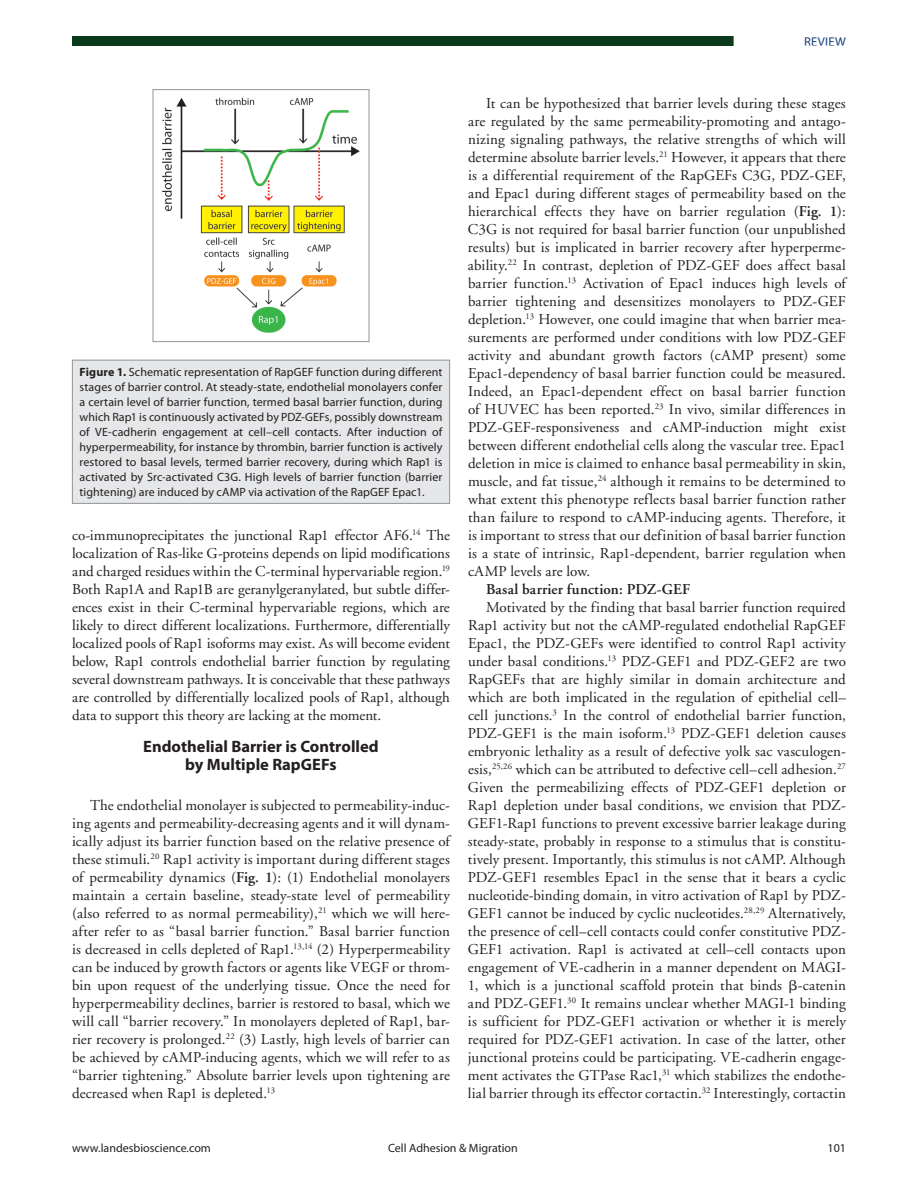
<style>
.page{position:relative;width:918px;height:1188px;background:#fff}
.page>*{position:absolute;margin:0;border:0;box-sizing:border-box;transform-origin:0 0}
.t1{font:700 16.5px/18px "Myriad Pro";color:#231f20;text-align:center}
.t2{font:15px/18px "Adobe Garamond";letter-spacing:.005em;color:#231f20;text-align:justify}
.t3{font:600 15px "Adobe Garamond";letter-spacing:.015em;color:#231f20}
.t4{font:12.75px "Myriad Pro";letter-spacing:.02em;color:#193f7c}
.t5{font:12px/15px "Myriad Pro";color:#231f20;text-align:justify}
.s1{font-weight:700}
.s2{font-weight:600}
.s3{font-family:"Universal Std Greekw Math Pi"}
</style>
<div class="page">
<div style="left:72px;top:36px;width:774px;height:10px;background:#0b3b1c"></div>
<svg style="left:733px;top:36px;width:113px;height:10px"></svg>
<div style="left:72px;top:360px;width:378px;height:143px;background:#e6e7e9"></div>
<div style="left:72px;top:360px;width:378px;height:144px;border:1px solid #939598"></div>
<img style="left:162px;top:97px;width:198px;height:236px">
<div style="left:153px;top:89px;width:216px;height:253px;border:1px solid #939598"></div>
<p class="t4" style="left:804px;top:33px;width:43px">Review</p>
<p class="t5" style="left:80px;top:365px;width:365px"><span class="s1">Figure 1.</span> Schematic representation of RapGEF function during different stages of barrier control. At steady-state, endothelial monolayers confer a certain level of barrier function, termed basal barrier function, during which Rap1 is continuously activated by PDZ-GEFs, possibly downstream of VE-cadherin engagement at cell–cell contacts. After induction of hyperpermeability, for instance by thrombin, barrier function is actively restored to basal levels, termed barrier recovery, during which Rap1 is activated by Src-activated C3G. High levels of barrier function (barrier tightening) are induced by cAMP via activation of the RapGEF Epac1.</p>
<p class="t2" style="left:72px;top:527px;width:379px">co-immunoprecipitates the junctional Rap1 effector AF6.<sup>14</sup> The localization of Ras-like G-proteins depends on lipid modifications and charged residues within the C-terminal hypervariable region.<sup>19<br></sup>Both Rap1A and Rap1B are geranylgeranylated, but subtle differ&shy;ences exist in their C-terminal hypervariable regions, which are likely to direct different localizations. Furthermore, differentially localized pools of Rap1 isoforms may exist. As will become evident below, Rap1 controls endothelial barrier function by regulating several downstream pathways. It is conceivable that these pathways are controlled by differentially localized pools of Rap1, although data to support this theory are lacking at the moment.</p>
<p class="t1" style="left:143px;top:737px;width:237px">Endothelial Barrier is Controlled by Multiple RapGEFs</p>
<p class="t2" style="left:72px;top:797px;width:380px;text-indent:18px">The endothelial monolayer is subjected to permeability-induc&shy;ing agents and permeability-decreasing agents and it will dynam&shy;ically adjust its barrier function based on the relative presence of these stimuli.<sup>20</sup> Rap1 activity is important during different stages of permeability dynamics (<span class="s2">Fig. 1</span>): (1) Endothelial monolayers maintain a certain baseline, steady-state level of permeability (also referred to as normal permeability),<sup>21</sup> which we will here&shy;after refer to as “basal barrier function.” Basal barrier function is decreased in cells depleted of Rap1.<sup>13,14</sup> (2) Hyperpermeability can be induced by growth factors or agents like VEGF or throm&shy;bin upon request of the underlying tissue. Once the need for hyperpermeability declines, barrier is restored to basal, which we will call “barrier recovery.” In monolayers depleted of Rap1, bar&shy;rier recovery is prolonged.<sup>22</sup> (3) Lastly, high levels of barrier can be achieved by cAMP-inducing agents, which we will refer to as “barrier tightening.” Absolute barrier levels upon tightening are decreased when Rap1 is depleted.<sup>13</sup></p>
<p class="t2" style="left:468px;top:95px;width:380px;text-indent:18px">It can be hypothesized that barrier levels during these stages are regulated by the same permeability-promoting and antago&shy;nizing signaling pathways, the relative strengths of which will determine absolute barrier levels.<sup>21</sup> However, it appears that there is a differential requirement of the RapGEFs C3G, PDZ-GEF, and Epac1 during different stages of permeability based on the hierarchical effects they have on barrier regulation (<span class="s2">Fig. 1</span>):<br>C3G is not required for basal barrier function (our unpublished results) but is implicated in barrier recovery after hyperperme&shy;ability.<sup>22</sup> In contrast, depletion of PDZ-GEF does affect basal barrier function.<sup>13</sup> Activation of Epac1 induces high levels of barrier tightening and desensitizes monolayers to PDZ-GEF depletion.<sup>13</sup> However, one could imagine that when barrier mea&shy;surements are performed under conditions with low PDZ-GEF activity and abundant growth factors (cAMP present) some Epac1-dependency of basal barrier function could be measured.<br>Indeed, an Epac1-dependent effect on basal barrier function of HUVEC has been reported.<sup>23</sup> In vivo, similar differences in PDZ-GEF-responsiveness and cAMP-induction might exist between different endothelial cells along the vascular tree. Epac1 deletion in mice is claimed to enhance basal permeability in skin, muscle, and fat tissue,<sup>24</sup> although it remains to be determined to what extent this phenotype reflects basal barrier function rather than failure to respond to cAMP-inducing agents. Therefore, it is important to stress that our definition of basal barrier function is a state of intrinsic, Rap1-dependent, barrier regulation when cAMP levels are low.</p>
<p class="t3" style="left:486px;top:581px;width:206px">Basal barrier function: PDZ-GEF</p>
<p class="t2" style="left:468px;top:599px;width:380px;text-indent:18px">Motivated by the finding that basal barrier function required Rap1 activity but not the cAMP-regulated endothelial RapGEF Epac1, the PDZ-GEFs were identified to control Rap1 activity under basal conditions.<sup>13</sup> PDZ-GEF1 and PDZ-GEF2 are two RapGEFs that are highly similar in domain architecture and which are both implicated in the regulation of epithelial cell– cell junctions.<sup>3</sup> In the control of endothelial barrier function, PDZ-GEF1 is the main isoform.<sup>13</sup> PDZ-GEF1 deletion causes embryonic lethality as a result of defective yolk sac vasculogen&shy;esis,<sup>25,26</sup> which can be attributed to defective cell–cell adhesion.<sup>27<br></sup>Given the permeabilizing effects of PDZ-GEF1 depletion or Rap1 depletion under basal conditions, we envision that PDZ-GEF1-Rap1 functions to prevent excessive barrier leakage during steady-state, probably in response to a stimulus that is constitu&shy;tively present. Importantly, this stimulus is not cAMP. Although PDZ-GEF1 resembles Epac1 in the sense that it bears a cyclic nucleotide-binding domain, in vitro activation of Rap1 by PDZ-GEF1 cannot be induced by cyclic nucleotides.<sup>28,29</sup> Alternatively, the presence of cell–cell contacts could confer constitutive PDZ-GEF1 activation. Rap1 is activated at cell–cell contacts upon engagement of VE-cadherin in a manner dependent on MAGI-1, which is a junctional scaffold protein that binds <span class="s3">β</span>-catenin and PDZ-GEF1.<sup>30</sup> It remains unclear whether MAGI-1 binding is sufficient for PDZ-GEF1 activation or whether it is merely required for PDZ-GEF1 activation. In case of the latter, other junctional proteins could be participating. VE-cadherin engage&shy;ment activates the GTPase Rac1,<sup>31</sup> which stabilizes the endothe&shy;lial barrier through its effector cortactin.<sup>32</sup> Interestingly, cortactin</p>
<p class="t5" style="left:72px;top:1140px;width:140px">www.landesbioscience.com</p>
<p class="t5" style="left:388px;top:1140px;width:131px">Cell Adhesion &amp; Migration</p>
<p class="t5" style="left:828px;top:1140px;width:20px">101</p>
</div>
